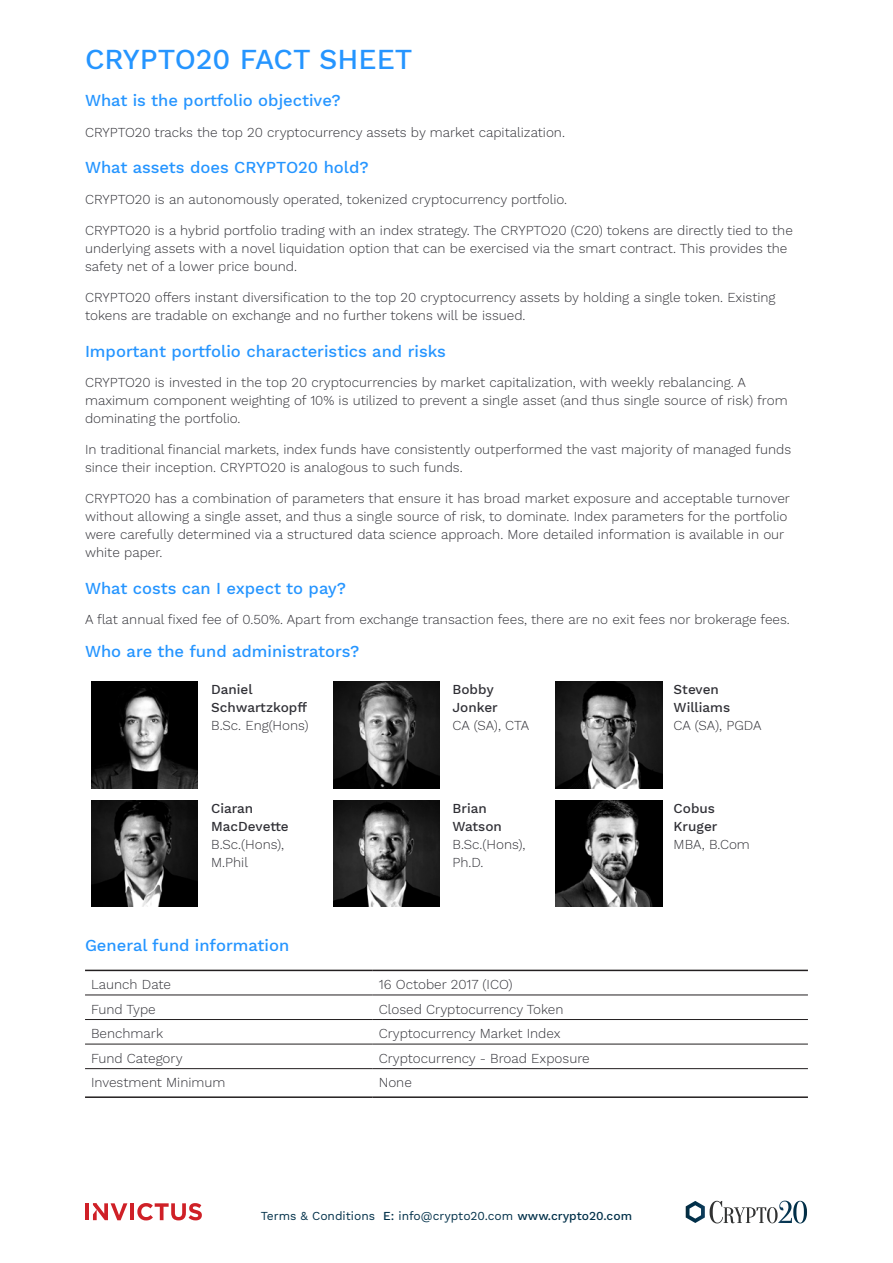
<style>
.page{position:relative;width:893px;height:1263px;background:#fff}
.page>*{position:absolute;margin:0;border:0;box-sizing:border-box;transform-origin:0 0}
.Page_Title{font:500 28.5px "Work Sans";color:#2595ff}
.Page_Title-2{font:500 16.5px "Work Sans";color:#2595ff}
.Team_Text_smaller{font:300 13.5px/18px "Work Sans";color:#303036}
.t1{font:500 13.5px/18px "Work Sans";color:#303036}
.t2{font:12px "Work Sans";color:#003049}
.s1{font-weight:300}
.s2{font-weight:500}
</style>
<div class="page">
<svg style="left:686px;top:1200px;width:121px;height:23px"></svg>
<hr style="left:85px;top:1203px;width:4px;height:17px;background:#cf2027">
<hr style="left:130px;top:1203px;width:4px;height:17px;background:#cf2027">
<svg style="left:137px;top:1203px;width:65px;height:17px"></svg>
<svg style="left:93px;top:1203px;width:34px;height:17px"></svg>
<img style="left:91px;top:682px;width:106px;height:106px">
<img style="left:333px;top:682px;width:106px;height:106px">
<img style="left:556px;top:682px;width:106px;height:106px">
<img style="left:91px;top:800px;width:106px;height:106px">
<img style="left:333px;top:800px;width:106px;height:106px">
<img style="left:556px;top:800px;width:106px;height:106px">
<hr style="left:85px;top:995px;width:288px;height:1px;background:#231f20">
<hr style="left:373px;top:995px;width:435px;height:1px;background:#231f20">
<hr style="left:85px;top:1019px;width:288px;height:1px;background:#231f20">
<hr style="left:373px;top:1019px;width:435px;height:1px;background:#231f20">
<hr style="left:85px;top:1044px;width:288px;height:1px;background:#231f20">
<hr style="left:373px;top:1044px;width:435px;height:1px;background:#231f20">
<hr style="left:85px;top:1068px;width:288px;height:1px;background:#231f20">
<hr style="left:373px;top:1068px;width:435px;height:1px;background:#231f20">
<hr style="left:85px;top:970px;width:288px;height:1px;background:#231f20">
<hr style="left:373px;top:970px;width:435px;height:1px;background:#231f20">
<hr style="left:85px;top:1096px;width:288px;height:2px;background:#231f20">
<hr style="left:373px;top:1096px;width:435px;height:2px;background:#231f20">
<p class="Page_Title" style="left:85px;top:43px;width:329px">CRYPTO20 FACT SHEET</p>
<p class="Page_Title-2" style="left:85px;top:91px;width:257px">What is the portfolio objective?</p>
<p class="Team_Text_smaller" style="left:85px;top:124px;width:481px">CRYPTO20 tracks the top 20 cryptocurrency assets by market capitalization.</p>
<p class="Page_Title-2" style="left:85px;top:158px;width:285px">What assets does CRYPTO20 hold?</p>
<p class="Team_Text_smaller" style="left:85px;top:191px;width:484px">CRYPTO20 is an autonomously operated, tokenized cryptocurrency portfolio.</p>
<p class="Team_Text_smaller" style="left:85px;top:222px;width:709px">CRYPTO20 is a hybrid portfolio trading with an index strategy. The CRYPTO20 (C20) tokens are directly tied to the underlying assets with a novel liquidation option that can be exercised via the smart contract. This provides the safety net of a lower price bound.</p>
<p class="Team_Text_smaller" style="left:85px;top:289px;width:692px">CRYPTO20 offers instant diversification to the top 20 cryptocurrency assets by holding a single token. Existing tokens are tradable on exchange and no further tokens will be issued.</p>
<p class="Page_Title-2" style="left:85px;top:341px;width:362px">Important portfolio characteristics and risks</p>
<p class="Team_Text_smaller" style="left:85px;top:374px;width:704px">CRYPTO20 is invested in the top 20 cryptocurrencies by market capitalization, with weekly rebalancing. A maximum component weighting of 10% is utilized to prevent a single asset (and thus single source of risk) from dominating the portfolio.</p>
<p class="Team_Text_smaller" style="left:85px;top:441px;width:708px">In traditional financial markets, index funds have consistently outperformed the vast majority of managed funds since their inception. CRYPTO20 is analogous to such funds.</p>
<p class="Team_Text_smaller" style="left:85px;top:490px;width:706px">CRYPTO20 has a combination of parameters that ensure it has broad market exposure and acceptable turnover without allowing a single asset, and thus a single source of risk, to dominate. Index parameters for the portfolio were carefully determined via a structured data science approach. More detailed information is available in our white paper.</p>
<p class="Page_Title-2" style="left:85px;top:578px;width:263px">What costs can I expect to pay?</p>
<p class="Team_Text_smaller" style="left:85px;top:611px;width:706px">A flat annual fixed fee of 0.50%. Apart from exchange transaction fees, there are no exit fees nor brokerage fees.</p>
<p class="Page_Title-2" style="left:85px;top:642px;width:276px">Who are the fund administrators?</p>
<p class="t1" style="left:211px;top:681px;width:99px">Daniel<br>Schwartzkopff<br><span class="s1">B.Sc. Eng(Hons)</span></p>
<p class="t1" style="left:452px;top:681px;width:78px">Bobby<br>Jonker<br><span class="s1">CA (SA), CTA</span></p>
<p class="t1" style="left:674px;top:681px;width:89px">Steven<br>Williams<br><span class="s1">CA (SA), PGDA</span></p>
<p class="Team_Text_smaller" style="left:211px;top:799px;width:79px"><span class="s2">Ciaran<br>MacDevette<br></span>B.Sc.(Hons),<br>M.Phil</p>
<p class="Team_Text_smaller" style="left:452px;top:799px;width:74px"><span class="s2">Brian<br>Watson<br></span>B.Sc.(Hons),<br>Ph.D.</p>
<p class="t1" style="left:674px;top:799px;width:78px">Cobus<br>Kruger<br><span class="s1">MBA, B.Com</span></p>
<p class="Page_Title-2" style="left:85px;top:935px;width:206px">General fund information</p>
<p class="Team_Text_smaller" style="left:91px;top:976px;width:82px">Launch Date</p>
<p class="Team_Text_smaller" style="left:379px;top:976px;width:135px">16 October 2017 (ICO)</p>
<p class="Team_Text_smaller" style="left:91px;top:1000px;width:66px">Fund Type</p>
<p class="Team_Text_smaller" style="left:379px;top:1000px;width:186px">Closed Cryptocurrency Token</p>
<p class="Team_Text_smaller" style="left:91px;top:1025px;width:74px">Benchmark</p>
<p class="Team_Text_smaller" style="left:379px;top:1025px;width:183px">Cryptocurrency Market Index</p>
<p class="Team_Text_smaller" style="left:91px;top:1049px;width:93px">Fund Category</p>
<p class="Team_Text_smaller" style="left:379px;top:1049px;width:212px">Cryptocurrency - Broad Exposure</p>
<p class="Team_Text_smaller" style="left:91px;top:1074px;width:136px">Investment Minimum</p>
<p class="Team_Text_smaller" style="left:379px;top:1074px;width:35px">None</p>
<p class="t2" style="left:261px;top:1209px;width:373px">Terms &amp; Conditions <span class="s2">E:</span> info@crypto20.com <span class="s2">www.crypto20.com</span></p>
</div>
